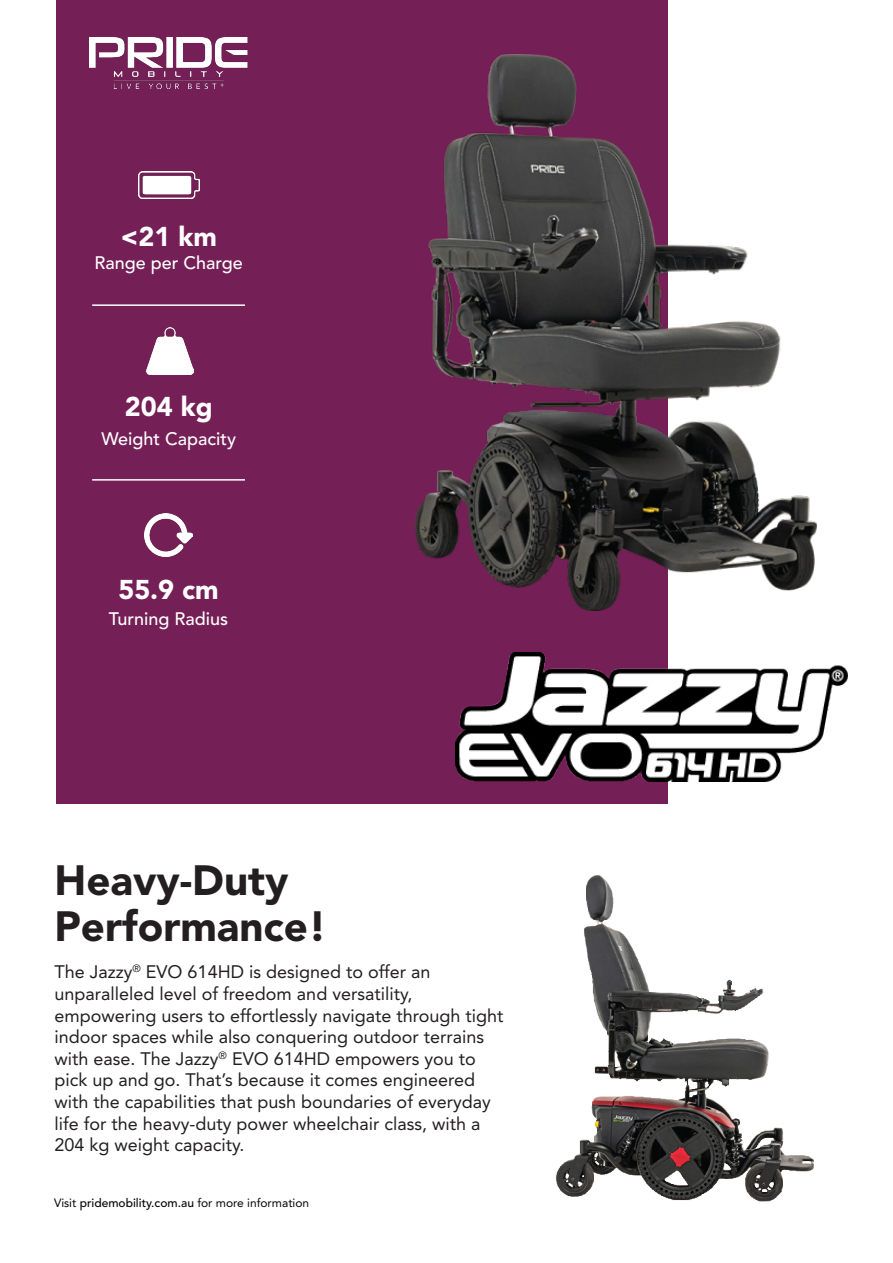
<style>
.page{position:relative;width:893px;height:1263px;background:#fff}
.page>*{position:absolute;margin:0;border:0;box-sizing:border-box;transform-origin:0 0}
.Description_Heading{font:900 42px/46.5px "Avenir LT Std";color:#231f20}
.t1{font:900 27px "Avenir LT Std";color:#fff}
.Description{font:18px/21.6px "Avenir LT Std";color:#231f20}
.Front_Page_Specs{font:500 18px "Avenir LT Std";color:#fff}
.Notes{font:12px "Avenir LT Std";color:#040503}
.s1{font-weight:500}
</style>
<div class="page">
<div style="left:57px;top:0;width:611px;height:803px;background:#751f57"></div>
<img style="left:556px;top:875px;width:258px;height:327px">
<img style="left:138px;top:171px;width:61px;height:27px">
<img style="left:146px;top:328px;width:47px;height:46px">
<img style="left:145px;top:513px;width:48px;height:43px">
<hr style="left:92px;top:304px;width:153px;height:2px;background:#fff">
<img style="left:415px;top:54px;width:402px;height:557px">
<img style="left:455px;top:653px;width:392px;height:128px">
<img style="left:90px;top:38px;width:158px;height:50px">
<hr style="left:92px;top:479px;width:153px;height:2px;background:#fff">
<p class="t1" style="left:121px;top:221px;width:98px">&lt;21 km</p>
<p class="Front_Page_Specs" style="left:94px;top:253px;width:150px">Range per Charge</p>
<p class="t1" style="left:125px;top:390px;width:89px">204 kg</p>
<p class="Front_Page_Specs" style="left:102px;top:429px;width:136px">Weight Capacity</p>
<p class="t1" style="left:118px;top:573px;width:102px">55.9 cm</p>
<p class="Front_Page_Specs" style="left:109px;top:608px;width:121px">Turning Radius</p>
<p class="Description_Heading" style="left:55px;top:857px;width:274px">Heavy-Duty<br>Performance!</p>
<p class="Description" style="left:55px;top:961px;width:450px">The Jazzy<sup>®</sup> EVO 614HD is designed to offer an unparalleled level of freedom and versatility, empowering users to effortlessly navigate through tight indoor spaces while also conquering outdoor terrains with ease. The Jazzy<sup>®</sup> EVO 614HD empowers you to pick up and go. That’s because it comes engineered with the capabilities that push boundaries of everyday life for the heavy-duty power wheelchair class, with a 204 kg weight capacity.</p>
<p class="Notes" style="left:54px;top:1196px;width:257px">Visit <span class="s1">pridemobility.com.au</span> for more information</p>
</div>
